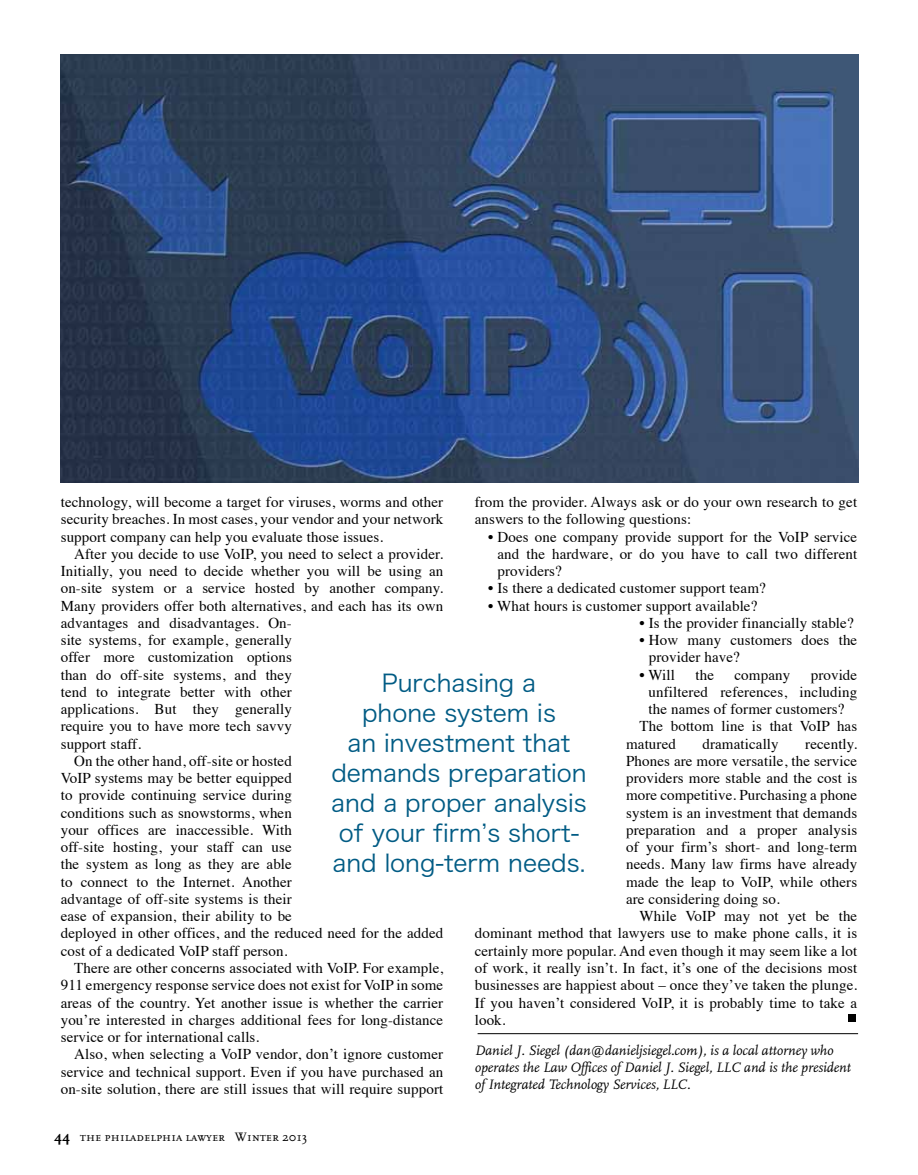
<style>
.page{position:relative;width:918px;height:1175px;background:#fff}
.page>*{position:absolute;margin:0;border:0;box-sizing:border-box;transform-origin:0 0}
.t1{font:24px/30px "Hira Kaku Pro N W3";color:#005b84;text-align:center}
.t2{font:15px/17.2px "Times";letter-spacing:.01em;color:#000;text-align:justify}
.t3{font:italic 14.25px/17.2px "Scala";letter-spacing:-.005em;color:#000}
.t4{font:12.75px "Scala Caps";letter-spacing:.005em;color:#000}
.s1{font-family:"Scala";font-weight:700;font-size:15px}
</style>
<div class="page">
<img style="left:61px;top:54px;width:797px;height:428px">
<hr style="left:478px;top:1033px;width:380px;height:1px;background:#000">
<div style="left:848px;top:1014px;width:7px;height:8px;background:#000"></div>
<p class="t2" style="left:61px;top:492px;width:384px">technology, will become a target for viruses, worms and other security breaches. In most cases, your vendor and your network support company can help you evaluate those issues.</p>
<p class="t2" style="left:74px;top:544px;width:370px">After you decide to use VoIP, you need to select a provider.</p>
<p class="t2" style="left:61px;top:561px;width:384px">Initially, you need to decide whether you will be using an</p>
<p class="t2" style="left:61px;top:578px;width:384px">on-site system or a service hosted by another company.</p>
<p class="t2" style="left:61px;top:595px;width:384px">Many providers offer both alternatives, and each has its own</p>
<p class="t2" style="left:61px;top:613px;width:233px">advantages and disadvantages. On-</p>
<p class="t2" style="left:61px;top:630px;width:233px">site systems, for example, generally</p>
<p class="t2" style="left:61px;top:647px;width:233px">offer more customization options</p>
<p class="t2" style="left:61px;top:664px;width:233px">than do off-site systems, and they</p>
<p class="t2" style="left:61px;top:682px;width:233px">tend to integrate better with other</p>
<p class="t2" style="left:61px;top:699px;width:233px">applications. But they generally</p>
<p class="t2" style="left:61px;top:716px;width:233px">require you to have more tech savvy</p>
<p class="t2" style="left:61px;top:733px;width:82px">support staff.</p>
<p class="t2" style="left:74px;top:751px;width:219px">On the other hand, off-site or hosted</p>
<p class="t2" style="left:61px;top:768px;width:233px">VoIP systems may be better equipped</p>
<p class="t2" style="left:61px;top:785px;width:233px">to provide continuing service during</p>
<p class="t2" style="left:61px;top:802px;width:233px">conditions such as snowstorms, when</p>
<p class="t2" style="left:61px;top:820px;width:233px">your offices are inaccessible. With</p>
<p class="t2" style="left:61px;top:837px;width:233px">off-site hosting, your staff can use</p>
<p class="t2" style="left:61px;top:854px;width:233px">the system as long as they are able</p>
<p class="t2" style="left:61px;top:871px;width:233px">to connect to the Internet. Another</p>
<p class="t2" style="left:61px;top:889px;width:233px">advantage of off-site systems is their</p>
<p class="t2" style="left:61px;top:906px;width:233px">ease of expansion, their ability to be</p>
<p class="t2" style="left:61px;top:923px;width:384px">deployed in other offices, and the reduced need for the added</p>
<p class="t2" style="left:61px;top:940px;width:228px">cost of a dedicated VoIP staff person.</p>
<p class="t2" style="left:74px;top:958px;width:371px">There are other concerns associated with VoIP. For example,</p>
<p class="t2" style="left:61px;top:975px;width:384px">911 emergency response service does not exist for VoIP in some</p>
<p class="t2" style="left:61px;top:992px;width:384px">areas of the country. Yet another issue is whether the carrier</p>
<p class="t2" style="left:61px;top:1009px;width:384px">you’re interested in charges additional fees for long-distance</p>
<p class="t2" style="left:61px;top:1027px;width:200px">service or for international calls.</p>
<p class="t2" style="left:74px;top:1044px;width:370px">Also, when selecting a VoIP vendor, don’t ignore customer</p>
<p class="t2" style="left:61px;top:1061px;width:384px">service and technical support. Even if you have purchased an</p>
<p class="t2" style="left:61px;top:1078px;width:384px">on-site solution, there are still issues that will require support</p>
<p class="t2" style="left:475px;top:492px;width:384px">from the provider. Always ask or do your own research to get answers to the following questions:</p>
<p class="t2" style="left:497px;top:526px;width:361px;text-indent:-9px">• Does one company provide support for the VoIP service and the hardware, or do you have to call two different providers?</p>
<p class="t2" style="left:488px;top:578px;width:279px">• Is there a dedicated customer support team?</p>
<p class="t2" style="left:488px;top:595px;width:271px">• What hours is customer support available?</p>
<p class="t2" style="left:640px;top:613px;width:216px">• Is the provider financially stable?</p>
<p class="t2" style="left:649px;top:630px;width:210px;text-indent:-9px">• How many customers does the provider have?</p>
<p class="t2" style="left:640px;top:664px;width:37px">• Will</p>
<p class="t2" style="left:695px;top:664px;width:20px">the</p>
<p class="t2" style="left:735px;top:664px;width:57px">company</p>
<p class="t2" style="left:811px;top:664px;width:48px">provide</p>
<p class="t2" style="left:649px;top:682px;width:210px">unfiltered references, including</p>
<p class="t2" style="left:649px;top:699px;width:197px">the names of former customers?</p>
<p class="t2" style="left:640px;top:716px;width:219px">The bottom line is that VoIP has</p>
<p class="t2" style="left:626px;top:733px;width:51px">matured</p>
<p class="t2" style="left:702px;top:733px;width:78px">dramatically</p>
<h1 class="t1" style="left:331px;top:666px;width:257px">Purchasing a<br>phone system is<br>an investment that demands preparation and a proper analysis of your firm’s short&shy;and long-term needs.</h1>
<p class="t2" style="left:626px;top:733px;width:233px;text-indent:179px">recently.<br>Phones are more versatile, the service providers more stable and the cost is more competitive. Purchasing a phone system is an investment that demands preparation and a proper analysis of your firm’s short- and long-term needs. Many law firms have already made the leap to VoIP, while others are considering doing so.</p>
<p class="t2" style="left:475px;top:906px;width:384px;text-indent:165px">While VoIP may not yet be the dominant method that lawyers use to make phone calls, it is certainly more popular. And even though it may seem like a lot of work, it really isn’t. In fact, it’s one of the decisions most businesses are happiest about – once they’ve taken the plunge.<br>If you haven’t considered VoIP, it is probably time to take a look.</p>
<p class="t3" style="left:475px;top:1042px;width:378px">Daniel J. Siegel (dan@danieljsiegel.com), is a local attorney who operates the Law Offices of Daniel J. Siegel, LLC and is the president of Integrated Technology Services, LLC.</p>
<p class="t4" style="left:54px;top:1130px;width:255px"><span class="s1">44</span> the philadelphia lawyer Winter 2013</p>
</div>
